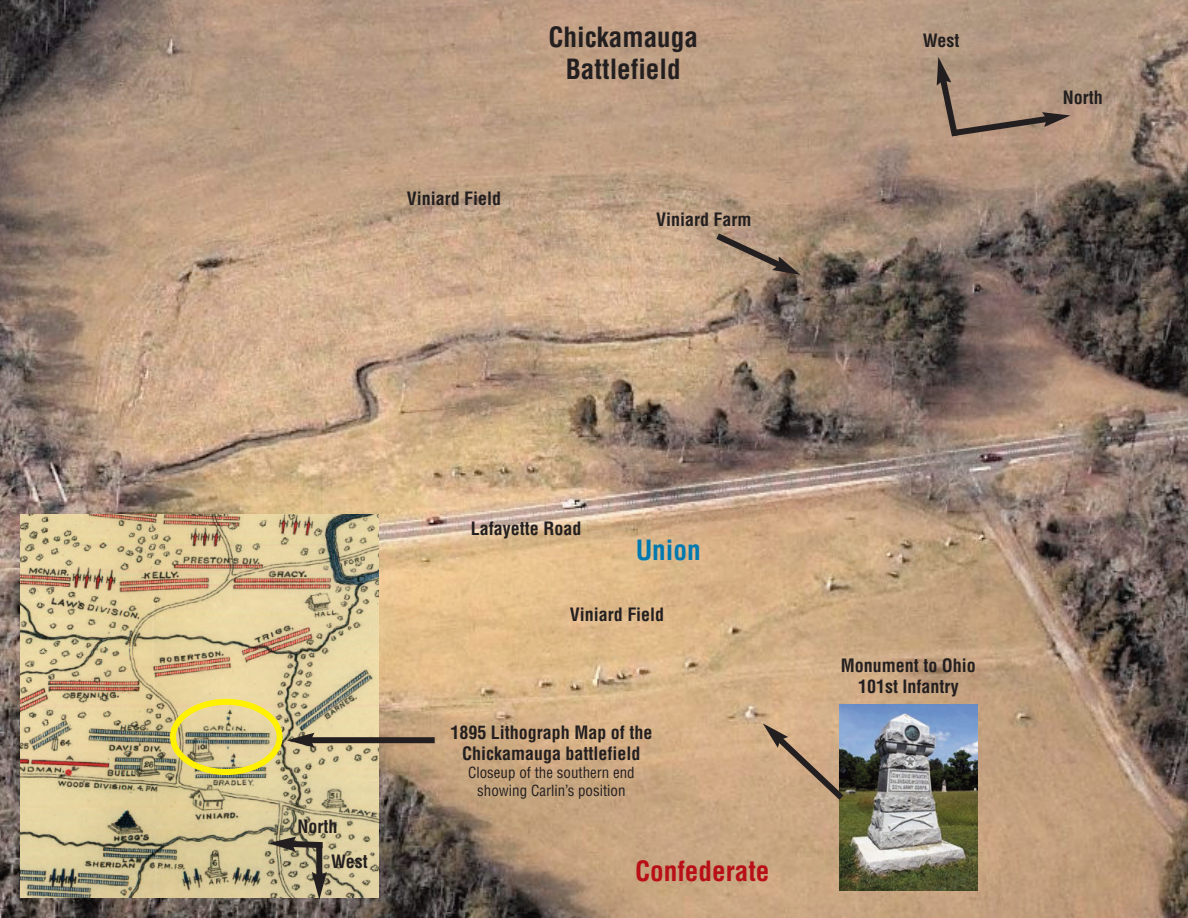
<style>
.page{position:relative;width:1188px;height:918px;background:#fff}
.page>*{position:absolute;margin:0;border:0;box-sizing:border-box;transform-origin:0 0}
.t1{font:700 condensed 27.3px "Helvetica";color:#231f20}
.t2{font:700 condensed 27.3px "Helvetica";color:#b90f17}
.t3{font:700 condensed 27.3px "Helvetica";color:#0079b0}
.t4{font:700 condensed 18px/21px "Helvetica";color:#231f20;text-align:center}
.t5{font:condensed 15px/18px "Helvetica";color:#231f20;text-align:center}
</style>
<div class="page">
<img style="left:0;top:0;width:1188px;height:917px">
<img style="left:839px;top:705px;width:139px;height:186px">
<svg style="left:763px;top:723px;width:87px;height:83px"></svg>
<svg style="left:936px;top:57px;width:135px;height:86px"></svg>
<svg style="left:710px;top:228px;width:91px;height:47px"></svg>
<img style="left:20px;top:514px;width:359px;height:384px">
<div style="left:309px;top:737px;width:126px;height:6px;background:#231f20"></div>
<img style="left:170px;top:699px;width:144px;height:76px">
<svg style="left:268px;top:837px;width:61px;height:15px"></svg>
<div style="left:316px;top:846px;width:6px;height:31px;background:#231f20"></div>
<svg style="left:312px;top:872px;width:15px;height:28px"></svg>
<p class="t4" style="left:407px;top:189px;width:96px">Viniard Field</p>
<h1 class="t1" style="left:548px;top:27px;width:151px">Chickamauga</h1>
<p class="t4" style="left:923px;top:32px;width:38px">West</p>
<h1 class="t1" style="left:566px;top:59px;width:116px">Battlefield</h1>
<p class="t4" style="left:656px;top:210px;width:97px">Viniard Farm</p>
<p class="t4" style="left:1063px;top:88px;width:41px">North</p>
<p class="t4" style="left:331px;top:811px;width:38px;line-height:34.3px;text-align:left;text-indent:-34px">North<br>West</p>
<p class="t4" style="left:471px;top:520px;width:112px">Lafayette Road</p>
<h1 class="t3" style="left:636px;top:540px;width:66px">Union</h1>
<p class="t4" style="left:570px;top:605px;width:96px">Viniard Field</p>
<p class="t4" style="left:450px;top:724px;width:203px">1895 Lithograph Map of the<br>Chickamauga battlefield</p>
<p class="t5" style="left:468px;top:765px;width:168px">Closeup of the southern end showing Carlin’s position</p>
<h1 class="t2" style="left:635px;top:860px;width:136px">Confederate</h1>
<p class="t4" style="left:841px;top:657px;width:136px">Monument to Ohio<br>101st Infantry</p>
</div>
